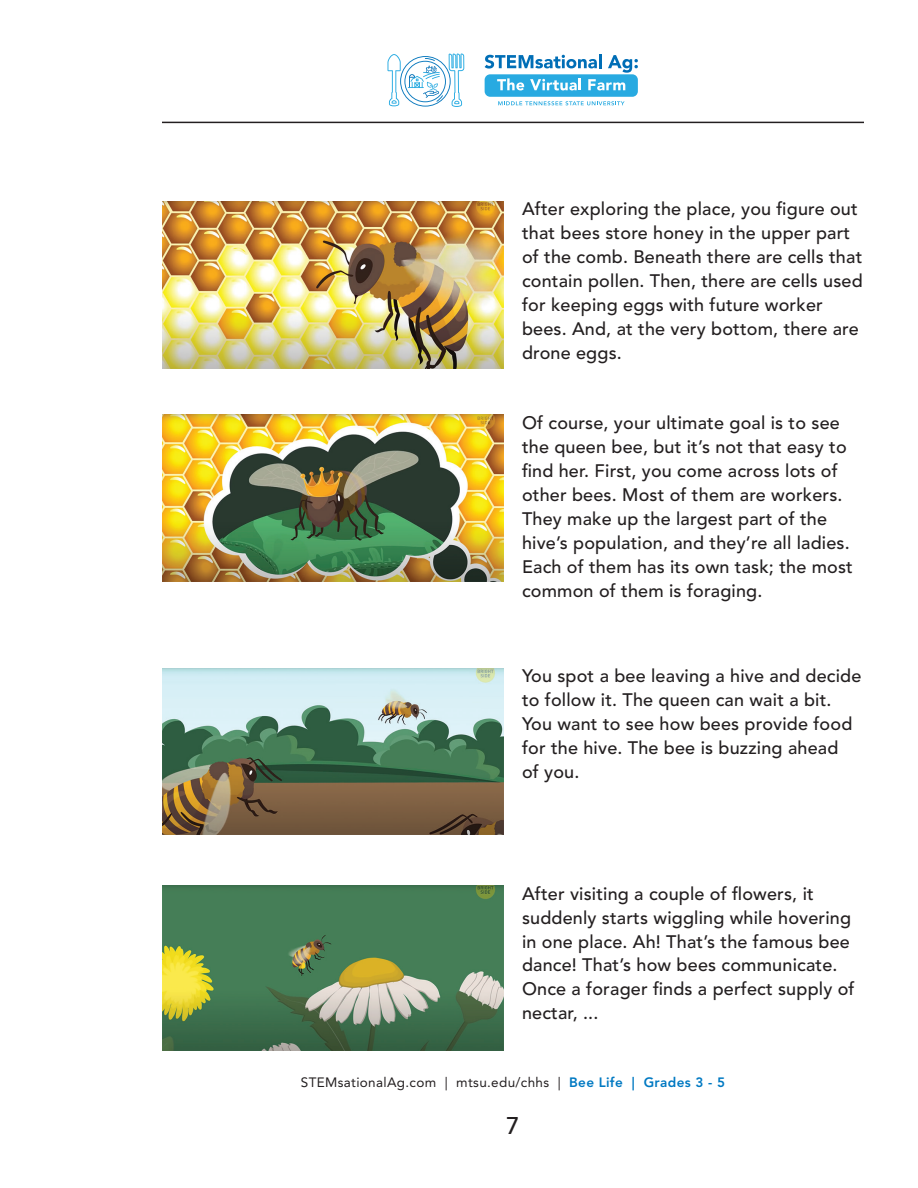
<style>
.page{position:relative;width:918px;height:1188px;background:#fff}
.page>*{position:absolute;margin:0;border:0;box-sizing:border-box;transform-origin:0 0}
.t1{font:500 24px "Avenir LT Std";color:#231f20}
.t2{font:500 18px/24px "Avenir LT Std";letter-spacing:.01em;color:#231f20}
.t3{font:13.5px "Avenir LT Std";letter-spacing:.025em;color:#231f20}
.s1{font-weight:800;color:#0079c2}
</style>
<div class="page">
<hr style="left:162px;top:122px;width:702px;height:1px;background:#231f20">
<svg style="left:485px;top:54px;width:116px;height:15px"></svg>
<svg style="left:608px;top:55px;width:30px;height:18px"></svg>
<div style="left:485px;top:74px;width:153px;height:23px;background:#28aae1;border-radius:6px"></div>
<svg style="left:497px;top:78px;width:27px;height:12px"></svg>
<svg style="left:530px;top:78px;width:51px;height:12px"></svg>
<svg style="left:588px;top:79px;width:37px;height:11px"></svg>
<svg style="left:498px;top:101px;width:127px;height:4px"></svg>
<svg style="left:387px;top:54px;width:77px;height:53px"></svg>
<img style="left:162px;top:202px;width:342px;height:166px">
<img style="left:162px;top:415px;width:342px;height:166px">
<img style="left:162px;top:668px;width:342px;height:167px">
<img style="left:162px;top:886px;width:342px;height:165px">
<p class="t2" style="left:522px;top:197px;width:342px">After exploring the place, you figure out that bees store honey in the upper part of the comb. Beneath there are cells that contain pollen. Then, there are cells used for keeping eggs with future worker bees. And, at the very bottom, there are drone eggs.</p>
<p class="t2" style="left:522px;top:411px;width:332px">Of course, your ultimate goal is to see the queen bee, but it’s not that easy to find her. First, you come across lots of other bees. Most of them are workers.<br>They make up the largest part of the hive’s population, and they’re all ladies.<br>Each of them has its own task; the most common of them is foraging.</p>
<p class="t2" style="left:522px;top:664px;width:341px">You spot a bee leaving a hive and decide to follow it. The queen can wait a bit.<br>You want to see how bees provide food for the hive. The bee is buzzing ahead<br>of you.</p>
<p class="t2" style="left:522px;top:882px;width:334px">After visiting a couple of flowers, it suddenly starts wiggling while hovering in one place. Ah! That’s the famous bee dance! That’s how bees communicate.<br>Once a forager finds a perfect supply of nectar, ...</p>
<p class="t3" style="left:301px;top:1074px;width:426px">STEMsationalAg.com | mtsu.edu/chhs | <span class="s1">Bee Life | Grades 3 - 5</span></p>
<h1 class="t1" style="left:506px;top:1112px;width:15px">7</h1>
</div>
